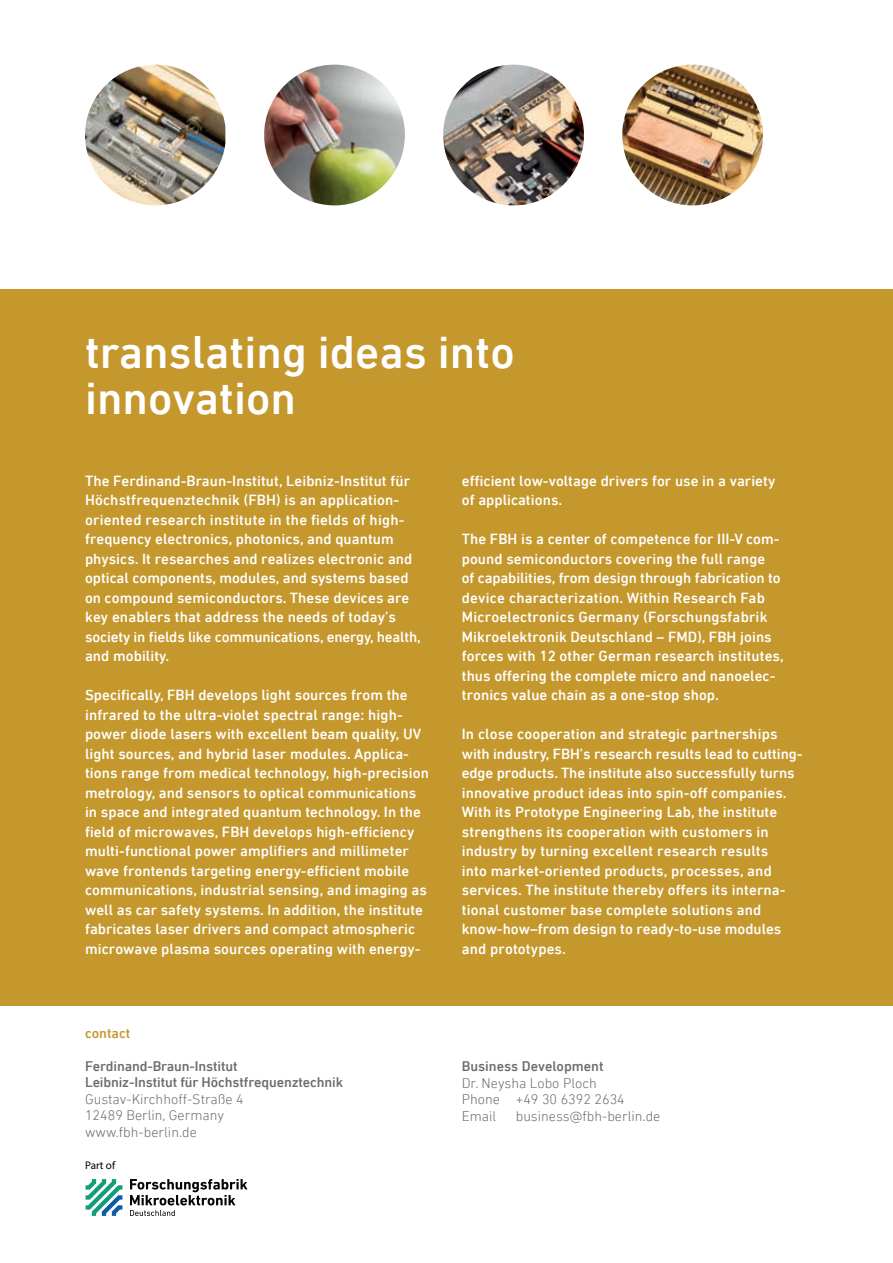
<style>
.page{position:relative;width:893px;height:1263px;background:#fff}
.page>*{position:absolute;margin:0;border:0;box-sizing:border-box;transform-origin:0 0}
.t1{font:500 46.5px/46.5px "DIN Next LT Pro";color:#fff}
.translating_ideas{font:500 15px/19.5px "DIN Next LT Pro";letter-spacing:.005em;color:#fff}
.t2{font:300 14.25px/16.5px "DIN Next LT Pro";color:#6c6d70}
.t3{font:500 14.25px "DIN Next LT Pro";letter-spacing:-.01em;color:#6c6d70}
.t4{font:500 14.25px "DIN Next LT Pro";color:#c5982e}
.t5{font:11.1px "Myriad Pro";color:#000001}
</style>
<div class="page">
<div style="left:0;top:289px;width:893px;height:717px;background:#c5982e"></div>
<img style="left:622px;top:65px;width:141px;height:140px;border-radius:70px">
<img style="left:443px;top:65px;width:141px;height:140px;border-radius:70px">
<img style="left:85px;top:65px;width:140px;height:140px">
<img style="left:264px;top:65px;width:141px;height:140px;border-radius:70px">
<svg style="left:86px;top:1179px;width:36px;height:37px"></svg>
<svg style="left:130px;top:1179px;width:117px;height:37px"></svg>
<p class="t1" style="left:85px;top:328px;width:431px">translating ideas into innovation</p>
<p class="translating_ideas" style="left:85px;top:471px;width:337px">The Ferdinand-Braun-Institut, Leibniz-Institut für Höchstfrequenztechnik (FBH) is an application&shy;oriented research institute in the fields of high&shy;frequency electronics, photonics, and quantum physics. It researches and realizes electronic and optical components, modules, and systems based on compound semiconductors. These devices are key enablers that address the needs of today’s society in fields like communications, energy, health, and mobility.</p>
<p class="translating_ideas" style="left:85px;top:685px;width:345px">Specifically, FBH develops light sources from the infrared to the ultra-violet spectral range: high&shy;power diode lasers with excellent beam quality, UV light sources, and hybrid laser modules. Applica&shy;tions range from medical technology, high-precision metrology, and sensors to optical communications in space and integrated quantum technology. In the field of microwaves, FBH develops high-efficiency multi-functional power amplifiers and millimeter wave frontends targeting energy-efficient mobile communications, industrial sensing, and imaging as well as car safety systems. In addition, the institute fabricates laser drivers and compact atmospheric microwave plasma sources operating with energy-</p>
<p class="t4" style="left:85px;top:1024px;width:47px">contact</p>
<p class="t3" style="left:85px;top:1057px;width:154px">Ferdinand-Braun-Institut</p>
<p class="t3" style="left:85px;top:1074px;width:260px">Leibniz-Institut für Höchstfrequenztechnik</p>
<p class="t2" style="left:85px;top:1090px;width:160px">Gustav-Kirchhoff-Straße 4</p>
<p class="t2" style="left:85px;top:1107px;width:141px">12489 Berlin, Germany www.fbh-berlin.de</p>
<p class="t5" style="left:85px;top:1158px;width:32px">Part of</p>
<p class="translating_ideas" style="left:462px;top:471px;width:315px">efficient low-voltage drivers for use in a variety of applications.</p>
<p class="translating_ideas" style="left:462px;top:529px;width:323px">The FBH is a center of competence for III-V com&shy;pound semiconductors covering the full range<br>of capabilities, from design through fabrication to device characterization. Within Research Fab Microelectronics Germany (Forschungsfabrik Mikroelektronik Deutschland – FMD), FBH joins forces with 12 other German research institutes, thus offering the complete micro and nanoelec&shy;tronics value chain as a one-stop shop.</p>
<p class="translating_ideas" style="left:462px;top:724px;width:342px">In close cooperation and strategic partnerships with industry, FBH’s research results lead to cutting&shy;edge products. The institute also successfully turns innovative product ideas into spin-off companies.<br>With its Prototype Engineering Lab, the institute strengthens its cooperation with customers in industry by turning excellent research results<br>into market-oriented products, processes, and services. The institute thereby offers its interna&shy;tional customer base complete solutions and know-how–from design to ready-to-use modules and prototypes.</p>
<p class="t3" style="left:462px;top:1058px;width:143px">Business Development</p>
<p class="t2" style="left:462px;top:1074px;width:137px">Dr. Neysha Lobo Ploch</p>
<p class="t2" style="left:462px;top:1091px;width:165px">Phone +49 30 6392 2634</p>
<p class="t2" style="left:462px;top:1107px;width:36px">Email</p>
<p class="t2" style="left:516px;top:1107px;width:146px">business@fbh-berlin.de</p>
</div>
